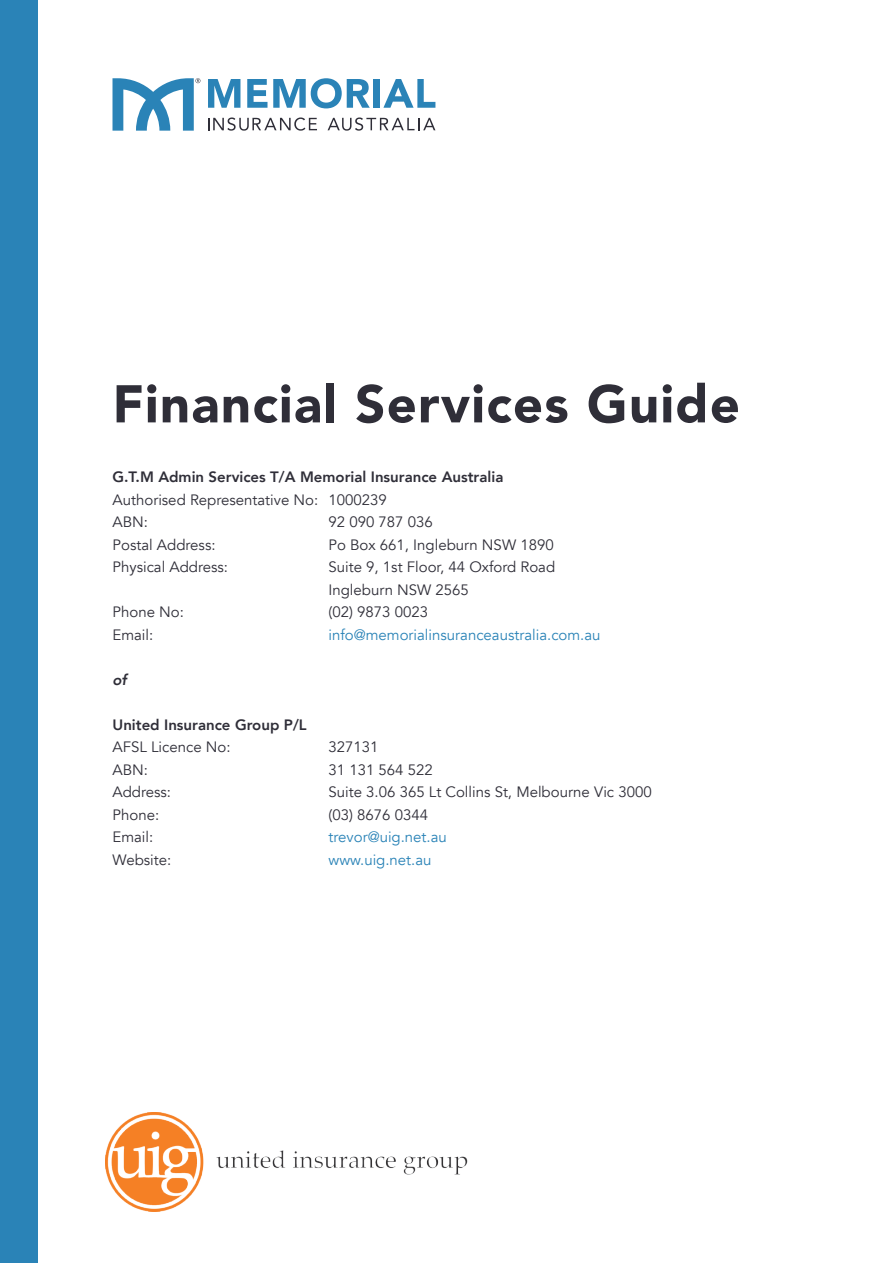
<style>
.page{position:relative;width:893px;height:1263px;background:#fff}
.page>*{position:absolute;margin:0;border:0;box-sizing:border-box;transform-origin:0 0}
.t1{font:900 52.5px "Avenir";letter-spacing:.025em;color:#2f2e38}
.t2{font:15px "Avenir";color:#2f2e38}
.t3{font:800 15px "Avenir";color:#2f2e38}
.t4{font:15px "Avenir";color:#2a83b7}
.t5{font:italic 800 15px "Avenir";color:#2f2e38}
</style>
<div class="page">
<div style="left:0;top:0;width:38px;height:1263px;background:#2a83b7"></div>
<img style="left:105px;top:1113px;width:362px;height:98px">
<svg style="left:208px;top:117px;width:109px;height:14px"></svg>
<svg style="left:328px;top:117px;width:107px;height:14px"></svg>
<svg style="left:112px;top:78px;width:88px;height:53px"></svg>
<svg style="left:208px;top:79px;width:32px;height:29px"></svg>
<svg style="left:247px;top:79px;width:20px;height:29px"></svg>
<svg style="left:273px;top:78px;width:97px;height:30px"></svg>
<div style="left:374px;top:79px;width:6px;height:29px;background:#2a83b7"></div>
<svg style="left:383px;top:79px;width:52px;height:29px"></svg>
<p class="t1" style="left:112px;top:359px;width:629px">Financial Services Guide</p>
<p class="t3" style="left:112px;top:465px;width:392px">G.T.M Admin Services T/A Memorial Insurance Australia</p>
<p class="t2" style="left:112px;top:491px;width:276px">Authorised Representative No: 1000239</p>
<p class="t2" style="left:112px;top:513px;width:37px">ABN:</p>
<p class="t2" style="left:328px;top:513px;width:106px">92 090 787 036</p>
<p class="t2" style="left:112px;top:536px;width:105px">Postal Address:</p>
<p class="t2" style="left:328px;top:536px;width:227px">Po Box 661, Ingleburn NSW 1890</p>
<p class="t2" style="left:112px;top:558px;width:117px">Physical Address:</p>
<p class="t2" style="left:328px;top:558px;width:228px">Suite 9, 1st Floor, 44 Oxford Road</p>
<p class="t2" style="left:328px;top:581px;width:142px">Ingleburn NSW 2565</p>
<p class="t2" style="left:112px;top:603px;width:73px">Phone No:</p>
<p class="t2" style="left:328px;top:603px;width:101px">(02) 9873 0023</p>
<p class="t2" style="left:112px;top:626px;width:42px">Email:</p>
<p class="t4" style="left:328px;top:626px;width:273px">info@memorialinsuranceaustralia.com.au</p>
<p class="t5" style="left:112px;top:671px;width:16px">of</p>
<p class="t3" style="left:112px;top:713px;width:196px">United Insurance Group P/L</p>
<p class="t2" style="left:112px;top:738px;width:120px">AFSL Licence No:</p>
<p class="t2" style="left:328px;top:738px;width:52px">327131</p>
<p class="t2" style="left:112px;top:761px;width:37px">ABN:</p>
<p class="t2" style="left:328px;top:761px;width:106px">31 131 564 522</p>
<p class="t2" style="left:112px;top:783px;width:60px">Address:</p>
<p class="t2" style="left:328px;top:783px;width:325px">Suite 3.06 365 Lt Collins St, Melbourne Vic 3000</p>
<p class="t2" style="left:112px;top:806px;width:48px">Phone:</p>
<p class="t2" style="left:328px;top:806px;width:101px">(03) 8676 0344</p>
<p class="t2" style="left:112px;top:828px;width:42px">Email:</p>
<p class="t4" style="left:328px;top:828px;width:120px">trevor@uig.net.au</p>
<p class="t2" style="left:112px;top:851px;width:60px">Website:</p>
<p class="t4" style="left:328px;top:851px;width:105px">www.uig.net.au</p>
</div>
